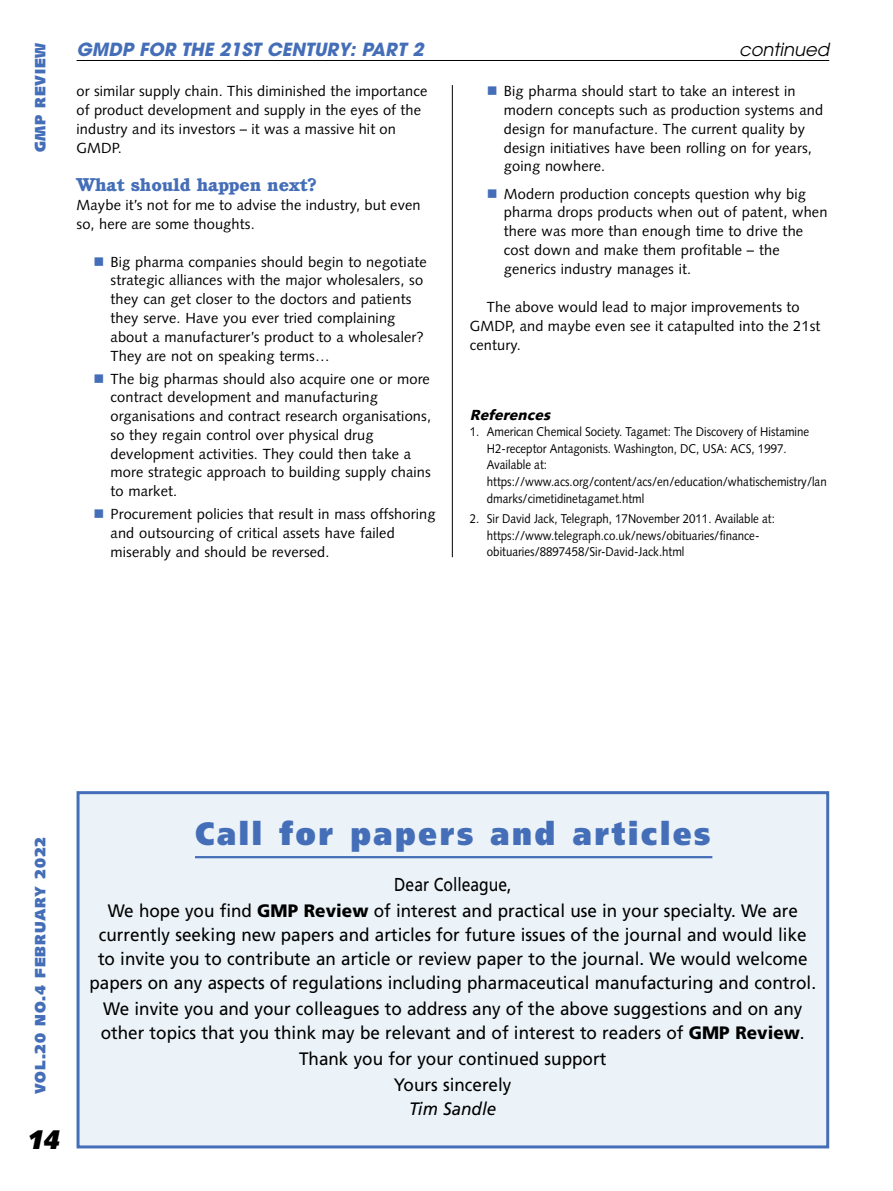
<style>
.page{position:relative;width:893px;height:1191px;background:#fff}
.page>*{position:absolute;margin:0;border:0;box-sizing:border-box;transform-origin:0 0}
.t1{font:900 32.25px "Frutiger";letter-spacing:.095em;color:#456eb8;scale:.9 1}
.t2{font:italic 900 27px "Syntax";color:#000;scale:.9 1}
.t3{font:18.75px "Frutiger";color:#000;scale:.84 1}
.t4{font:18px/24px "Frutiger";color:#000;text-align:center;scale:.95 1}
.t5{font:italic 700 18px "Avant Garde";color:#456eb8}
.t6{font:800 18px "Cushing";letter-spacing:.01em;color:#456eb8;scale:1.1 1}
.t7{font:italic 18px "Avant Garde";color:#000}
.t8{font:italic 18px "Frutiger";color:#000;scale:.95 1}
.t9{font:900 15px "Syntax";letter-spacing:.05em;color:#456eb8}
.t10{font:14.7px/18.8px "Syntax";letter-spacing:.01em;color:#000}
.t11{font:italic 900 14.7px "Syntax";color:#000}
.t12{font:12.75px/16.5px "Syntax";color:#000;scale:.9 1}
.s1{color:#456eb8}
.s2{font-weight:900}
</style>
<div class="page">
<hr style="left:452px;top:85px;width:1px;height:472px;background:#000">
<hr style="left:77px;top:60px;width:752px;height:1px;background:#000">
<div style="left:80px;top:794px;width:746px;height:351px;background:#ebf3f8"></div>
<div style="left:77px;top:791px;width:752px;height:357px;border:3px solid #456eb8"></div>
<hr style="left:195px;top:856px;width:517px;height:2px;background:#456eb8">
<p class="t9" style="left:34px;top:152px;width:111px;rotate:-90deg">GMP REVIEW</p>
<p class="t5" style="left:77px;top:43px;width:349px">GMDP FOR THE 21ST CENTURY: PART 2</p>
<p class="t7" style="left:739px;top:43px;width:92px">continued</p>
<p class="t10" style="left:77px;top:83px;width:352px">or similar supply chain. This diminished the importance of product development and supply in the eyes of the industry and its investors – it was a massive hit on GMDP.</p>
<p class="t6" style="left:77px;top:178px;width:220px">What should happen next?</p>
<p class="t10" style="left:77px;top:196px;width:346px;line-height:19.2px">Maybe it’s not for me to advise the industry, but even so, here are some thoughts.</p>
<p class="t10" style="left:111px;top:253px;width:318px;text-indent:-17px"><span class="s1">■</span> Big pharma companies should begin to negotiate strategic alliances with the major wholesalers, so they can get closer to the doctors and patients they serve. Have you ever tried complaining about a manufacturer’s product to a wholesaler?<br>They are not on speaking terms…</p>
<p class="t10" style="left:111px;top:370px;width:322px;text-indent:-17px"><span class="s1">■</span> The big pharmas should also acquire one or more contract development and manufacturing organisations and contract research organisations, so they regain control over physical drug development activities. They could then take a more strategic approach to building supply chains to market.</p>
<p class="t10" style="left:111px;top:506px;width:327px;text-indent:-17px"><span class="s1">■</span> Procurement policies that result in mass offshoring and outsourcing of critical assets have failed miserably and should be reversed.</p>
<p class="t10" style="left:504px;top:83px;width:321px;text-indent:-17px"><span class="s1">■</span> Big pharma should start to take an interest in modern concepts such as production systems and design for manufacture. The current quality by design initiatives have been rolling on for years, going nowhere.</p>
<p class="t10" style="left:504px;top:185px;width:325px;text-indent:-17px"><span class="s1">■</span> Modern production concepts question why big pharma drops products when out of patent, when there was more than enough time to drive the cost down and make them profitable – the generics industry manages it.</p>
<p class="t10" style="left:470px;top:298px;width:352px;line-height:19.2px;text-indent:17px">The above would lead to major improvements to<br>GMDP, and maybe even see it catapulted into the 21st century.</p>
<p class="t11" style="left:470px;top:409px;width:85px">References</p>
<p class="t12" style="left:487px;top:425px;width:379px;text-indent:-17px">1. American Chemical Society. Tagamet: The Discovery of Histamine H2-receptor Antagonists. Washington, DC, USA: ACS, 1997.<br>Available at: https://www.acs.org/content/acs/en/education/whatischemistry/lan dmarks/cimetidinetagamet.html</p>
<p class="t12" style="left:487px;top:512px;width:321px;text-indent:-17px">2. Sir David Jack, Telegraph, 17November 2011. Available at: https://www.telegraph.co.uk/news/obituaries/finance&shy;obituaries/8897458/Sir-David-Jack.html</p>
<p class="t9" style="left:34px;top:1094px;width:259px;rotate:-90deg">VOL.20 NO.4 FEBRUARY 2022</p>
<h2 class="t2" style="left:26px;top:1127px;width:43px">14</h2>
<h1 class="t1" style="left:196px;top:820px;width:573px">Call for papers and articles</h1>
<p class="t3" style="left:394px;top:876px;width:141px">Dear Colleague,</p>
<p class="t4" style="left:89px;top:900px;width:766px">We hope you find <span class="s2">GMP Review</span> of interest and practical use in your specialty. We are currently seeking new papers and articles for future issues of the journal and would like to invite you to contribute an article or review paper to the journal. We would welcome papers on any aspects of regulations including pharmaceutical manufacturing and control.</p>
<p class="t4" style="left:101px;top:998px;width:743px;text-align:left">We invite you and your colleagues to address any of the above suggestions and on any other topics that you think may be relevant and of interest to readers of <span class="s2">GMP Review</span>.</p>
<p class="t4" style="left:299px;top:1047px;width:325px;line-height:26.1px">Thank you for your continued support<br>Yours sincerely</p>
<p class="t8" style="left:409px;top:1101px;width:93px">Tim Sandle</p>
</div>
